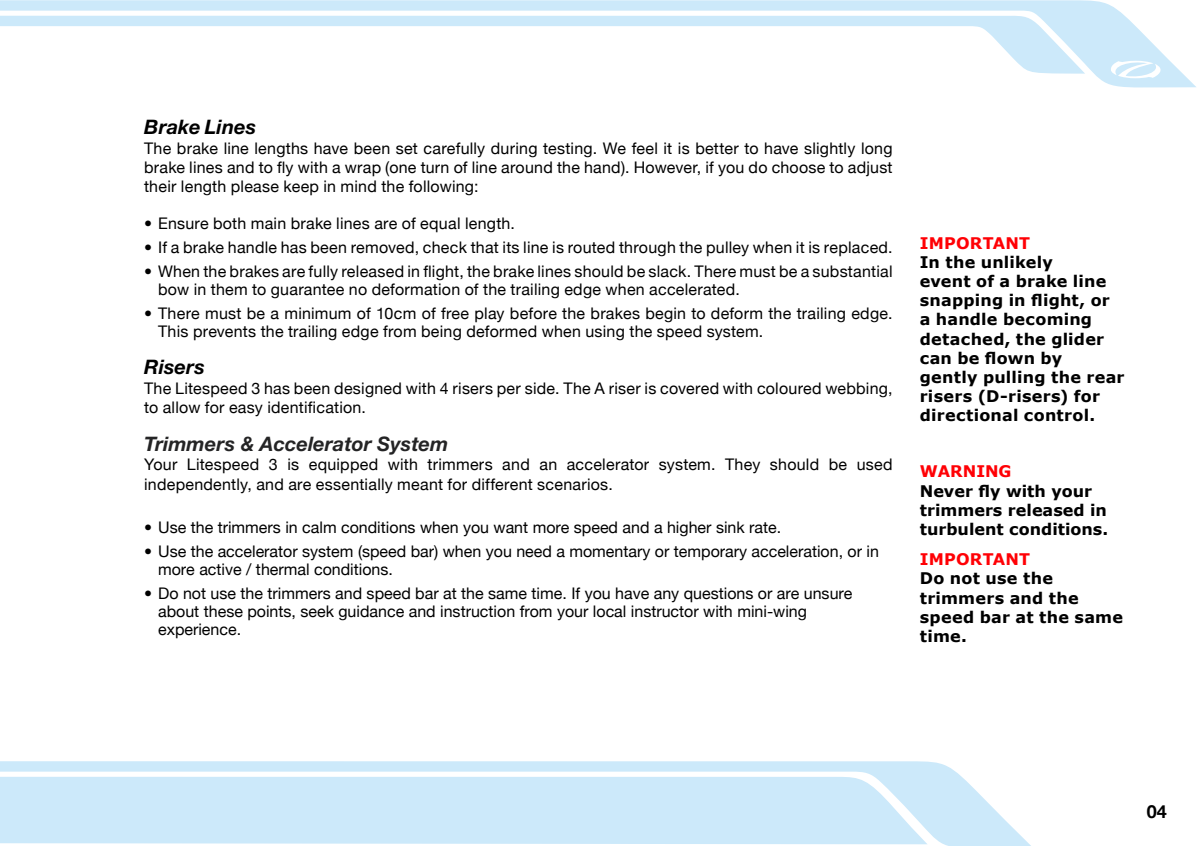
<style>
.page{position:relative;width:1200px;height:846px;background:#fff}
.page>*{position:absolute;margin:0;border:0;box-sizing:border-box;transform-origin:0 0}
.t1{font:italic 700 20px "Helvetica Neue LT Std";letter-spacing:.005em;color:#242425}
.t2{font:italic 700 20px "Helvetica Neue LT Std";letter-spacing:.01em;color:#000}
.t3{font:700 18px "Helvetica Neue";color:#000}
.t4{font:16px/18px "Helvetica Neue";letter-spacing:.015em;color:#000}
.t5{font:700 16px/19.2px "Verdana";letter-spacing:.01em;color:#000}
.t6{font:700 16px "Verdana";letter-spacing:.01em;color:#ff0005}
</style>
<div class="page">
<svg style="left:0;top:761px;width:1031px;height:85px;background:#d2ebfa"></svg>
<svg style="left:0;top:0;width:1196px;height:88px"></svg>
<svg style="left:0;top:16px;width:1084px;height:58px"></svg>
<svg style="left:1109px;top:60px;width:55px;height:18px"></svg>
<p class="t2" style="left:144px;top:115px;width:114px">Brake Lines</p>
<p class="t4" style="left:144px;top:138px;width:750px;line-height:19.2px;text-align:justify">The brake line lengths have been set carefully during testing. We feel it is better to have slightly long brake lines and to fly with a wrap (one turn of line around the hand). However, if you do choose to adjust their length please keep in mind the following:</p>
<p class="t4" style="left:144px;top:214px;width:372px">• Ensure both main brake lines are of equal length.</p>
<p class="t4" style="left:144px;top:238px;width:749px">• If a brake handle has been removed, check that its line is routed through the pulley when it is replaced.</p>
<p class="t4" style="left:158px;top:262px;width:736px;text-indent:-14px">• When the brakes are fully released in flight, the brake lines should be slack. There must be a substantial bow in them to guarantee no deformation of the trailing edge when accelerated.</p>
<p class="t4" style="left:158px;top:304px;width:736px;text-indent:-14px">• There must be a minimum of 10cm of free play before the brakes begin to deform the trailing edge.<br>This prevents the trailing edge from being deformed when using the speed system.</p>
<p class="t2" style="left:144px;top:355px;width:62px">Risers</p>
<p class="t4" style="left:144px;top:378px;width:749px;line-height:19.2px">The Litespeed 3 has been designed with 4 risers per side. The A riser is covered with coloured webbing, to allow for easy identification.</p>
<p class="t1" style="left:144px;top:432px;width:306px">Trimmers &amp; Accelerator System</p>
<p class="t4" style="left:144px;top:455px;width:750px;line-height:19.2px">Your Litespeed 3 is equipped with trimmers and an accelerator system. They should be used independently, and are essentially meant for different scenarios.</p>
<p class="t4" style="left:144px;top:518px;width:638px">• Use the trimmers in calm conditions when you want more speed and a higher sink rate.</p>
<p class="t4" style="left:158px;top:542px;width:722px;text-indent:-14px">• Use the accelerator system (speed bar) when you need a momentary or temporary acceleration, or in more active / thermal conditions.</p>
<p class="t4" style="left:158px;top:584px;width:695px;text-indent:-14px">• Do not use the trimmers and speed bar at the same time. If you have any questions or are unsure about these points, seek guidance and instruction from your local instructor with mini-wing experience.</p>
<p class="t6" style="left:919px;top:231px;width:112px">IMPORTANT</p>
<p class="t5" style="left:919px;top:252px;width:206px">In the unlikely<br>event of a brake line snapping in flight, or<br>a handle becoming detached, the glider can be flown by<br>gently pulling the rear risers (D-risers) for directional control.</p>
<p class="t6" style="left:919px;top:460px;width:93px">WARNING</p>
<p class="t5" style="left:919px;top:481px;width:190px">Never fly with your trimmers released in turbulent conditions.</p>
<p class="t6" style="left:919px;top:548px;width:112px">IMPORTANT</p>
<p class="t5" style="left:919px;top:568px;width:205px">Do not use the trimmers and the speed bar at the same time.</p>
<p class="t3" style="left:1146px;top:800px;width:22px">04</p>
</div>
